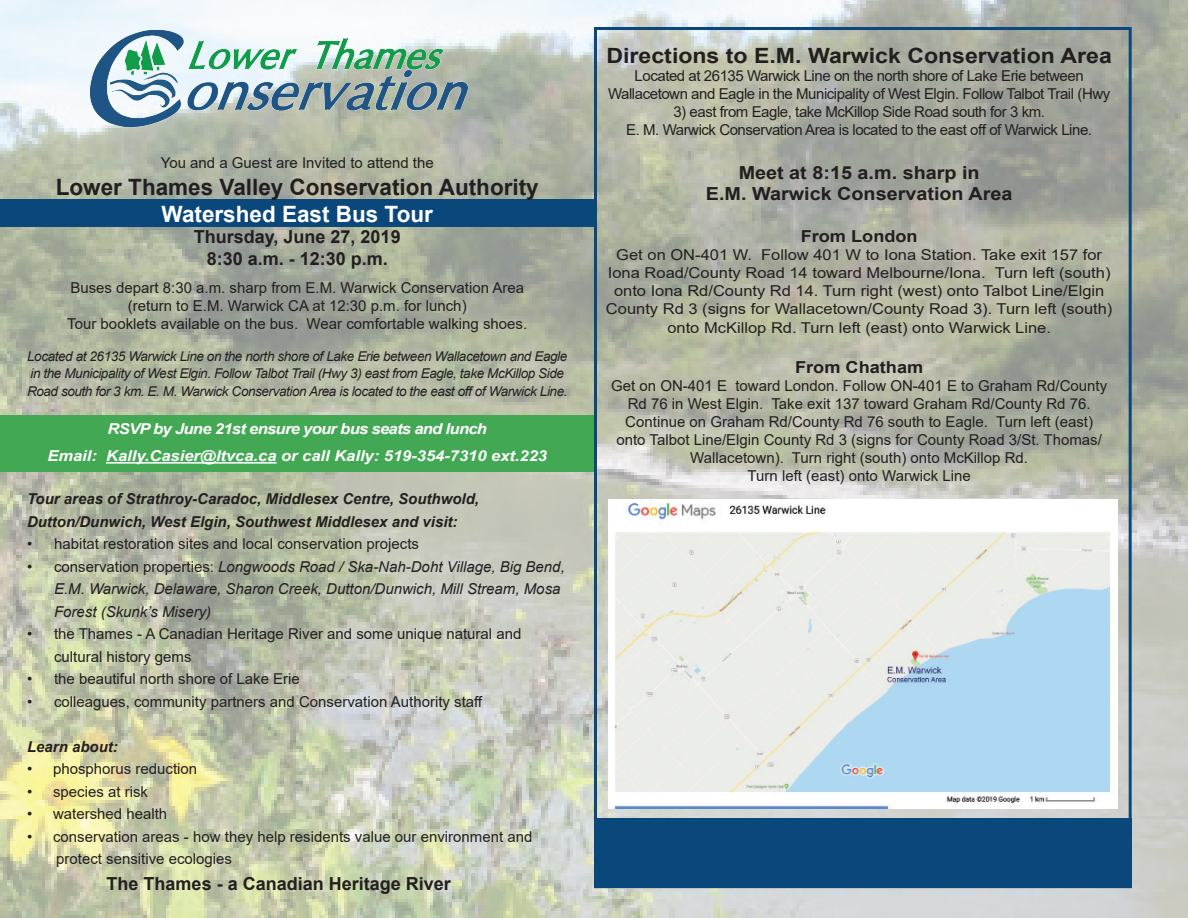
<style>
.page{position:relative;width:1188px;height:918px;background:#fff}
.page>*{position:absolute;margin:0;border:0;box-sizing:border-box;transform-origin:0 0}
.t1{font:700 22.5px "Arial";color:#231f20}
.t2{font:700 22.5px "Arial";color:#fff}
.t3{font:700 21px "Arial";color:#231f20;scale:1.1 1}
.t4{font:700 18px/21.6px "Arial";color:#231f20;text-align:center}
.t5{font:700 18px/21.6px "Arial";color:#231f20;text-align:center;scale:1.1 1}
.t6{font:700 16.5px "Arial";color:#231f20;scale:1.1 1}
.t7{font:15px/18px "Arial";color:#231f20;text-align:center}
.t8{font:15px/18px "Arial";color:#231f20;text-align:center;scale:1.1 1}
.t9{font:15px/18px "Arial";letter-spacing:-.03em;color:#231f20;text-align:center}
.t10{font:italic 15px/22.5px "Arial";color:#231f20}
.t11{font:italic 700 15px/22.5px "Arial";color:#231f20}
.t12{font:italic 700 15px/27px "Arial";color:#fff;text-align:center;scale:1.1 1}
.t13{font:italic 13.5px/16.2px "Arial";letter-spacing:-.03em;color:#231f20}
.s1{font-style:normal}
</style>
<div class="page">
<img style="left:0;top:0;width:1188px;height:918px">
<img style="left:91px;top:30px;width:376px;height:96px">
<div style="left:0;top:415px;width:594px;height:57px;background:#43a854"></div>
<hr style="left:106px;top:462px;width:171px;height:2px;background:#fff">
<div style="left:0;top:200px;width:597px;height:27px;background:#0a477b"></div>
<div style="left:594px;top:819px;width:538px;height:69px;background:#0a477b"></div>
<img style="left:609px;top:499px;width:508px;height:309px">
<p class="t7" style="left:161px;top:154px;width:274px">You and a Guest are Invited to attend the</p>
<h1 class="t1" style="left:56px;top:171px;width:485px">Lower Thames Valley Conservation Authority</h1>
<h1 class="t2" style="left:162px;top:198px;width:273px">Watershed East Bus Tour</h1>
<p class="t4" style="left:194px;top:227px;width:208px">Thursday, June 27, 2019<br>8:30 a.m. - 12:30 p.m.</p>
<p class="t7" style="left:67px;top:279px;width:461px">Buses depart 8:30 a.m. sharp from E.M. Warwick Conservation Area (return to E.M. Warwick CA at 12:30 p.m. for lunch)<br>Tour booklets available on the bus. Wear comfortable walking shoes.</p>
<p class="t13" style="left:27px;top:349px;width:542px">Located at 26135 Warwick Line on the north shore of Lake Erie between Wallacetown and Eagle in the Municipality of West Elgin. Follow Talbot Trail (Hwy 3) east from Eagle, take McKillop Side</p>
<p class="t13" style="left:27px;top:383px;width:542px">Road south for 3 km. E. M. Warwick Conservation Area is located to the east off of Warwick Line.</p>
<p class="t12" style="left:47px;top:416px;width:456px">RSVP by June 21st ensure your bus seats and lunch<br>Email: Kally.Casier@ltvca.ca or call Kally: 519-354-7310 ext.223</p>
<p class="t11" style="left:27px;top:488px;width:454px">Tour areas of Strathroy-Caradoc, Middlesex Centre, Southwold,<br>Dutton/Dunwich, West Elgin, Southwest Middlesex and visit:</p>
<p class="t7" style="left:27px;top:535px;width:394px">• habitat restoration sites and local conservation projects</p>
<p class="t10" style="left:54px;top:555px;width:512px;text-indent:-27px"><span class="s1">• conservation properties:</span> Longwoods Road / Ska-Nah-Doht Village, Big Bend,<br>E.M. Warwick, Delaware, Sharon Creek, Dutton/Dunwich, Mill Stream, Mosa<br>Forest (Skunk’s Misery)</p>
<p class="t7" style="left:54px;top:623px;width:469px;line-height:22.5px;text-align:left;text-indent:-27px">• the Thames - A Canadian Heritage River and some unique natural and cultural history gems</p>
<p class="t7" style="left:27px;top:670px;width:274px">• the beautiful north shore of Lake Erie</p>
<p class="t7" style="left:27px;top:692px;width:457px">• colleagues, community partners and Conservation Authority staff</p>
<p class="t11" style="left:27px;top:736px;width:92px">Learn about:</p>
<p class="t7" style="left:27px;top:760px;width:172px">• phosphorus reduction</p>
<p class="t7" style="left:27px;top:782px;width:123px">• species at risk</p>
<p class="t7" style="left:27px;top:805px;width:142px">• watershed health</p>
<p class="t7" style="left:56px;top:825px;width:478px;line-height:22.5px;text-align:left;text-indent:-29px">• conservation areas - how they help residents value our environment and protect sensitive ecologies</p>
<p class="t4" style="left:107px;top:874px;width:346px">The Thames - a Canadian Heritage River</p>
<h2 class="t3" style="left:607px;top:41px;width:461px">Directions to E.M. Warwick Conservation Area</h2>
<p class="t9" style="left:608px;top:67px;width:504px">Located at 26135 Warwick Line on the north shore of Lake Erie between<br>Wallacetown and Eagle in the Municipality of West Elgin. Follow Talbot Trail (Hwy</p>
<p class="t9" style="left:626px;top:103px;width:467px">3) east from Eagle, take McKillop Side Road south for 3 km.<br>E. M. Warwick Conservation Area is located to the east off of Warwick Line.</p>
<p class="t5" style="left:706px;top:162px;width:280px">Meet at 8:15 a.m. sharp in<br>E.M. Warwick Conservation Area</p>
<p class="t6" style="left:801px;top:224px;width:108px">From London</p>
<p class="t8" style="left:606px;top:245px;width:462px">Get on ON-401 W. Follow 401 W to Iona Station. Take exit 157 for Iona Road/County Road 14 toward Melbourne/Iona. Turn left (south) onto Iona Rd/County Rd 14. Turn right (west) onto Talbot Line/Elgin County Rd 3 (signs for Wallacetown/County Road 3). Turn left (south)</p>
<p class="t8" style="left:667px;top:319px;width:350px">onto McKillop Rd. Turn left (east) onto Warwick Line.</p>
<p class="t6" style="left:795px;top:356px;width:118px">From Chatham</p>
<p class="t7" style="left:611px;top:377px;width:498px">Get on ON-401 E toward London. Follow ON-401 E to Graham Rd/County Rd 76 in West Elgin. Take exit 137 toward Graham Rd/County Rd 76.<br>Continue on Graham Rd/County Rd 76 south to Eagle. Turn left (east) onto Talbot Line/Elgin County Rd 3 (signs for County Road 3/St. Thomas/ Wallacetown). Turn right (south) onto McKillop Rd.<br>Turn left (east) onto Warwick Line</p>
</div>
